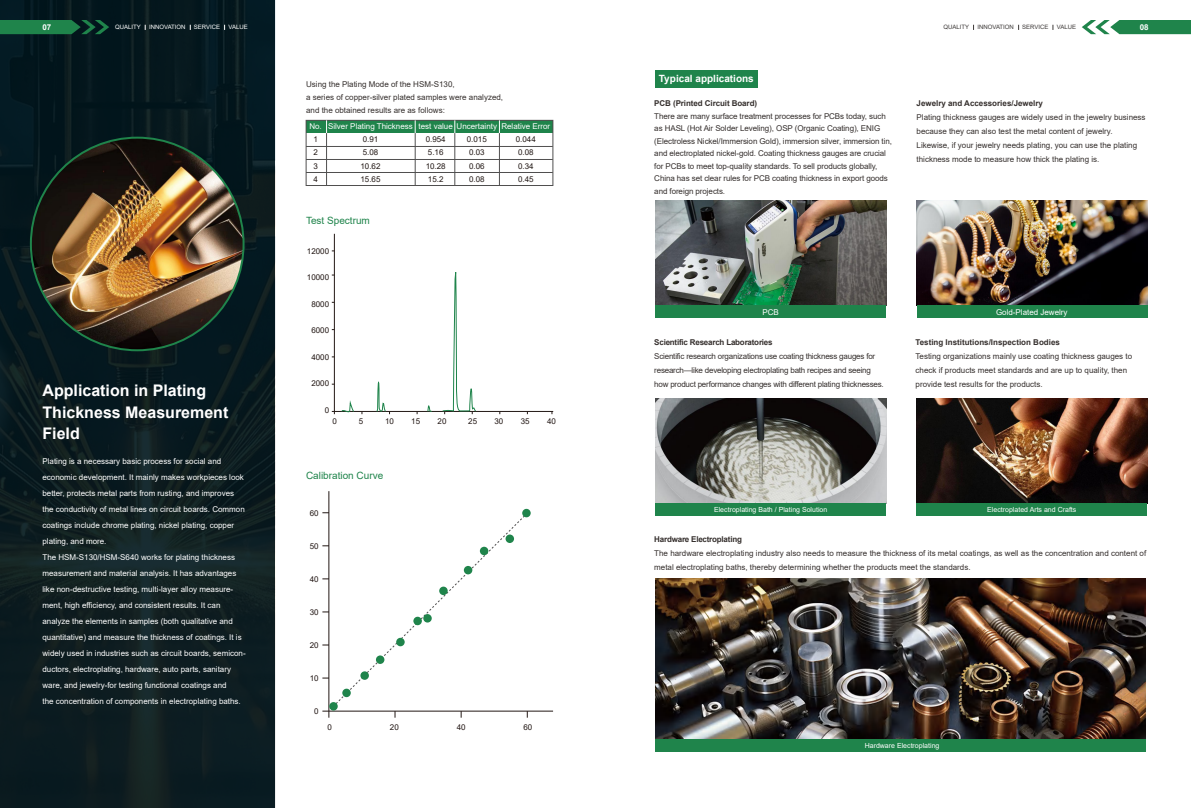
<style>
.page{position:relative;width:1191px;height:808px;background:#fff}
.page>*{position:absolute;margin:0;border:0;box-sizing:border-box;transform-origin:0 0}
.t1{font:700 16px/21.6px "Arial";color:#fff}
.t2{font:10px "Arial";color:#1f844b}
.t3{font:700 10px "Arial";color:#fff}
.t4{font:8px/12.5px "Arial";color:#352f2d}
.t5{font:8px/16px "Arial";color:#fff}
.t6{font:8px/14px "Arial";letter-spacing:-.025em;color:#352f2d}
.t7{font:700 8px "Arial";letter-spacing:-.01em;color:#352f2d}
.t8{font:8px/13.3px "Arial";color:#221815}
.t9{font:8px "Arial";color:#221714}
.t10{font:700 8px "Arial";color:#fff}
.t11{font:7px "Arial";color:#fff}
.t12{font:6px "Arial";color:#fff}
.t13{font:6px "Arial";color:#3e3a39}
</style>
<div class="page">
<hr style="left:329px;top:711px;width:224px;height:1px;background:#221714">
<svg style="left:522px;top:509px;width:9px;height:8px"></svg>
<svg style="left:322px;top:170px;width:206px;height:548px"></svg>
<div style="left:655px;top:71px;width:102px;height:17px;background:#1f844b"></div>
<div style="left:306px;top:120px;width:247px;height:13px;background:#1f844b"></div>
<div style="left:306px;top:120px;width:247px;height:66px;border:1px solid #504f4f"></div>
<hr style="left:306px;top:146px;width:247px;height:1px;background:#504f4f">
<hr style="left:306px;top:159px;width:247px;height:1px;background:#504f4f">
<hr style="left:306px;top:172px;width:247px;height:1px;background:#504f4f">
<hr style="left:326px;top:133px;width:1px;height:52px;background:#504f4f">
<hr style="left:415px;top:133px;width:1px;height:52px;background:#504f4f">
<hr style="left:454px;top:133px;width:1px;height:52px;background:#504f4f">
<hr style="left:499px;top:133px;width:1px;height:52px;background:#504f4f">
<svg style="left:326px;top:120px;width:1px;height:13px"></svg>
<svg style="left:415px;top:120px;width:1px;height:13px"></svg>
<svg style="left:454px;top:120px;width:1px;height:13px"></svg>
<svg style="left:499px;top:120px;width:1px;height:13px"></svg>
<img style="left:655px;top:200px;width:231px;height:105px">
<img style="left:655px;top:579px;width:490px;height:160px">
<img style="left:916px;top:200px;width:231px;height:105px">
<div style="left:655px;top:305px;width:231px;height:13px;background:#1f844b"></div>
<div style="left:916px;top:305px;width:231px;height:13px;background:#1f844b"></div>
<div style="left:655px;top:739px;width:490px;height:13px;background:#1f844b"></div>
<img style="left:655px;top:398px;width:231px;height:105px">
<img style="left:916px;top:398px;width:231px;height:105px">
<div style="left:655px;top:503px;width:231px;height:13px;background:#1f844b"></div>
<div style="left:916px;top:503px;width:231px;height:13px;background:#1f844b"></div>
<img style="left:0;top:0;width:275px;height:808px">
<img style="left:31px;top:138px;width:212px;height:212px;border-radius:106px">
<svg style="left:0;top:20px;width:109px;height:14px;background:#196d41"></svg>
<svg style="left:1082px;top:20px;width:109px;height:14px"></svg>
<p class="t10" style="left:42px;top:21px;width:10px">07</p>
<p class="t12" style="left:115px;top:23px;width:27px">QUALITY</p>
<p class="t12" style="left:149px;top:23px;width:38px">INNOVATION</p>
<p class="t12" style="left:194px;top:23px;width:28px">SERVICE</p>
<p class="t12" style="left:228px;top:23px;width:21px">VALUE</p>
<p class="t13" style="left:943px;top:23px;width:27px">QUALITY</p>
<p class="t13" style="left:977px;top:23px;width:38px">INNOVATION</p>
<p class="t13" style="left:1022px;top:23px;width:28px">SERVICE</p>
<p class="t13" style="left:1056px;top:23px;width:21px">VALUE</p>
<p class="t10" style="left:1139px;top:21px;width:10px">08</p>
<h1 class="t1" style="left:43px;top:380px;width:187px">Application in Plating<br>Thickness Measurement<br>Field</h1>
<p class="t5" style="left:42px;top:453px;width:205px">Plating is a necessary basic process for social and economic development. It mainly makes workpieces look better, protects metal parts from rusting, and improves the conductivity of metal lines on circuit boards. Common coatings include chrome plating, nickel plating, copper plating, and more.<br>The HSM-S130/HSM-S640 works for plating thickness measurement and material analysis. It has advantages like non-destructive testing, multi-layer alloy measure&shy;ment, high efficiency, and consistent results. It can analyze the elements in samples (both qualitative and quantitative) and measure the thickness of coatings. It is widely used in industries such as circuit boards, semicon&shy;ductors, electroplating, hardware, auto parts, sanitary ware, and jewelry-for testing functional coatings and<br>the concentration of components in electroplating baths.</p>
<p class="t4" style="left:306px;top:78px;width:198px;line-height:13px">Using the Plating Mode of the HSM-S130,<br>a series of copper-silver plated samples were analyzed, and the obtained results are as follows:</p>
<p class="t5" style="left:309px;top:118px;width:242px">No. Silver Plating Thickness test value Uncertainty Relative Error</p>
<p class="t8" style="left:313px;top:132px;width:6px;text-align:justify">1<br>2<br>3<br>4</p>
<p class="t8" style="left:360px;top:132px;width:22px">0.91<br>5.08<br>10.62<br>15.65</p>
<p class="t2" style="left:306px;top:213px;width:65px">Test Spectrum</p>
<p class="t9" style="left:307px;top:245px;width:24px">12000</p>
<p class="t9" style="left:307px;top:272px;width:24px">10000</p>
<p class="t9" style="left:311px;top:298px;width:19px">8000</p>
<p class="t9" style="left:311px;top:325px;width:19px">6000</p>
<p class="t9" style="left:311px;top:351px;width:19px">4000</p>
<p class="t9" style="left:311px;top:378px;width:19px">2000</p>
<p class="t9" style="left:325px;top:404px;width:6px">0</p>
<p class="t8" style="left:426px;top:132px;width:22px">0.954<br>5.16<br>10.28<br>15.2</p>
<p class="t8" style="left:467px;top:132px;width:22px">0.015<br>0.03<br>0.06<br>0.08</p>
<p class="t8" style="left:516px;top:132px;width:22px">0.044<br>0.08<br>0.34<br>0.45</p>
<p class="t9" style="left:332px;top:415px;width:6px">0</p>
<p class="t9" style="left:359px;top:415px;width:6px">5</p>
<p class="t9" style="left:385px;top:415px;width:10px">10</p>
<p class="t9" style="left:411px;top:415px;width:10px">15</p>
<p class="t9" style="left:437px;top:415px;width:10px">20</p>
<p class="t9" style="left:468px;top:415px;width:10px">25</p>
<p class="t9" style="left:494px;top:415px;width:10px">30</p>
<p class="t9" style="left:521px;top:415px;width:10px">35</p>
<p class="t9" style="left:547px;top:415px;width:10px">40</p>
<p class="t2" style="left:306px;top:469px;width:79px">Calibration Curve</p>
<p class="t9" style="left:310px;top:507px;width:10px">60</p>
<p class="t9" style="left:310px;top:540px;width:10px">50</p>
<p class="t9" style="left:310px;top:573px;width:10px">40</p>
<p class="t9" style="left:310px;top:606px;width:10px">30</p>
<p class="t9" style="left:310px;top:639px;width:10px">20</p>
<p class="t9" style="left:310px;top:672px;width:10px">10</p>
<p class="t9" style="left:314px;top:705px;width:6px">0</p>
<p class="t9" style="left:328px;top:721px;width:6px">0</p>
<p class="t9" style="left:390px;top:721px;width:10px">20</p>
<p class="t9" style="left:457px;top:721px;width:10px">40</p>
<p class="t9" style="left:523px;top:721px;width:10px">60</p>
<p class="t3" style="left:659px;top:71px;width:96px">Typical applications</p>
<p class="t7" style="left:654px;top:98px;width:104px">PCB (Printed Circuit Board)</p>
<p class="t4" style="left:654px;top:109px;width:239px">There are many surface treatment processes for PCBs today, such as HASL (Hot Air Solder Leveling), OSP (Organic Coating), ENIG (Electroless Nickel/Immersion Gold), immersion silver, immersion tin, and electroplated nickel-gold. Coating thickness gauges are crucial for PCBs to meet top-quality standards. To sell products globally, China has set clear rules for PCB coating thickness in export goods and foreign projects.</p>
<p class="t7" style="left:916px;top:98px;width:128px">Jewelry and Accessories/Jewelry</p>
<p class="t4" style="left:916px;top:110px;width:230px;line-height:14px">Plating thickness gauges are widely used in the jewelry business because they can also test the metal content of jewelry.<br>Likewise, if your jewelry needs plating, you can use the plating thickness mode to measure how thick the plating is.</p>
<p class="t5" style="left:762px;top:304px;width:18px">PCB</p>
<p class="t5" style="left:996px;top:304px;width:73px">Gold-Plated Jewelry</p>
<p class="t7" style="left:654px;top:336px;width:120px">Scientific Research Laboratories</p>
<p class="t6" style="left:654px;top:349px;width:231px">Scientific research organizations use coating thickness gauges for research—like developing electroplating bath recipes and seeing how product performance changes with different plating thicknesses.</p>
<p class="t7" style="left:915px;top:336px;width:146px">Testing Institutions/Inspection Bodies</p>
<p class="t4" style="left:915px;top:349px;width:218px;line-height:14px">Testing organizations mainly use coating thickness gauges to check if products meet standards and are up to quality, then provide test results for the products.</p>
<p class="t11" style="left:714px;top:505px;width:115px">Electroplating Bath / Plating Solution</p>
<p class="t11" style="left:987px;top:505px;width:91px">Electroplated Arts and Crafts</p>
<p class="t7" style="left:654px;top:533px;width:89px">Hardware Electroplating</p>
<p class="t4" style="left:654px;top:546px;width:493px;line-height:14px">The hardware electroplating industry also needs to measure the thickness of its metal coatings, as well as the concentration and content of metal electroplating baths, thereby determining whether the products meet the standards.</p>
<p class="t11" style="left:864px;top:740px;width:76px">Hardware Electroplating</p>
</div>
